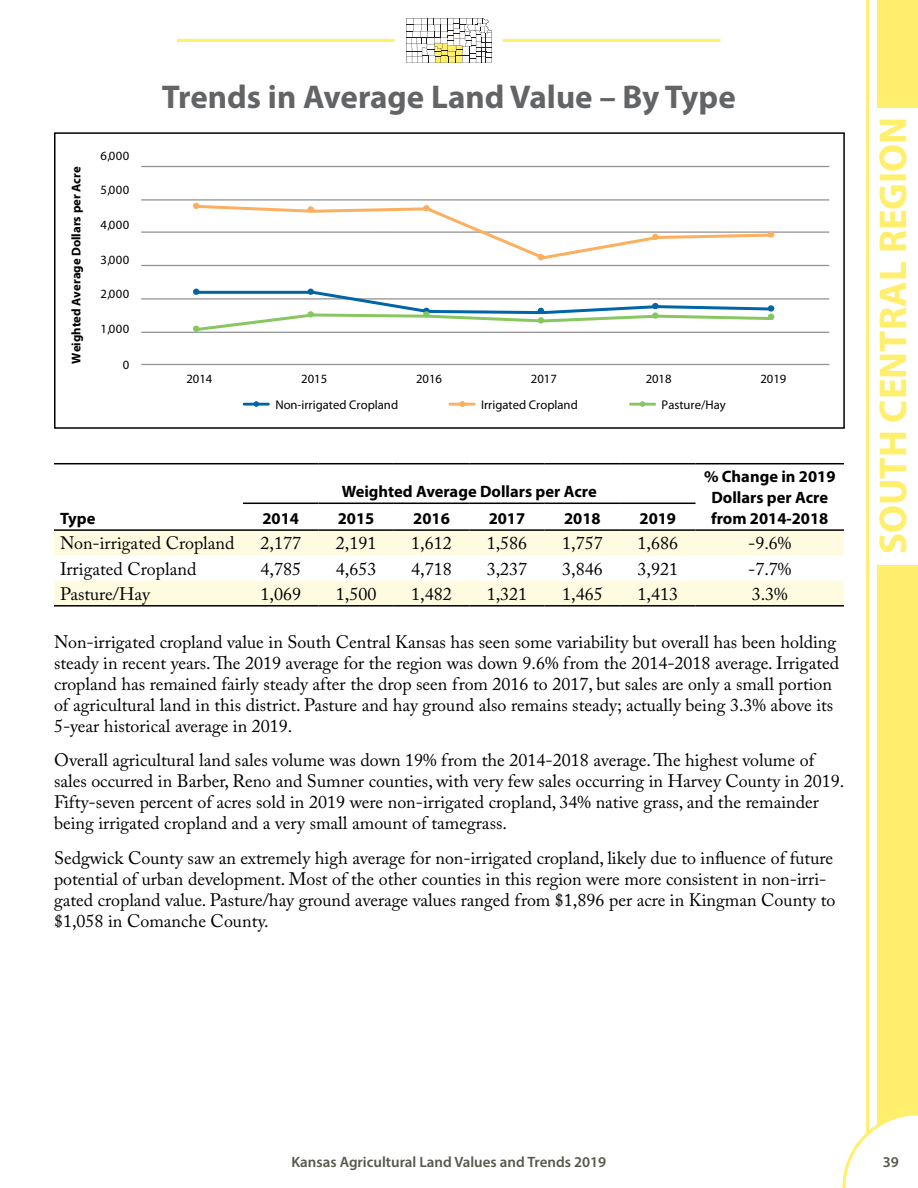
<style>
.page{position:relative;width:918px;height:1188px;background:#fff}
.page>*{position:absolute;margin:0;border:0;box-sizing:border-box;transform-origin:0 0}
.t1{font:700 39px "Myriad Pro";color:#ffef6c}
.t2{font:700 33px "Myriad Pro";color:#636466}
.t3{font:18px/21px "Adobe Caslon Pro";color:#000}
.t4{font:700 16.5px/21px "Myriad Pro";color:#000;text-align:center}
.t5{font:600 15px "Myriad Pro";color:#58574b}
.t6{font:12.6px "Myriad Pro";color:#000}
.t7{font:700 12.6px "Myriad Pro";color:#000}
</style>
<div class="page">
<hr style="left:866px;top:0;width:3px;height:1161px;background:#ffef6c">
<div style="left:877px;top:566px;width:41px;height:622px;background:#ffef6c"></div>
<div style="left:877px;top:0;width:41px;height:108px;background:#ffef6c"></div>
<svg style="left:842px;top:1112px;width:76px;height:76px"></svg>
<svg style="left:406px;top:18px;width:86px;height:45px"></svg>
<hr style="left:177px;top:39px;width:218px;height:3px;background:#ffef6c">
<hr style="left:503px;top:39px;width:218px;height:3px;background:#ffef6c">
<hr style="left:244px;top:403px;width:24px;height:3px;background:#0065a8">
<hr style="left:450px;top:403px;width:24px;height:3px;background:#fbaf5f">
<hr style="left:630px;top:403px;width:25px;height:3px;background:#87c661">
<svg style="left:640px;top:401px;width:5px;height:6px"></svg>
<svg style="left:253px;top:401px;width:6px;height:6px"></svg>
<svg style="left:460px;top:401px;width:5px;height:6px"></svg>
<hr style="left:141px;top:332px;width:688px;height:1px;background:#929191">
<hr style="left:141px;top:298px;width:688px;height:2px;background:#929191">
<hr style="left:141px;top:265px;width:688px;height:1px;background:#929191">
<hr style="left:141px;top:231px;width:688px;height:2px;background:#929191">
<hr style="left:141px;top:199px;width:688px;height:2px;background:#929191">
<hr style="left:141px;top:166px;width:688px;height:1px;background:#929191">
<hr style="left:141px;top:364px;width:688px;height:1px;background:#929191">
<div style="left:193px;top:289px;width:7px;height:6px;border:1px solid #0065a8;border-radius:50%"></div>
<div style="left:193px;top:203px;width:7px;height:6px;border:1px solid #fbaf5f;border-radius:50%"></div>
<svg style="left:194px;top:203px;width:581px;height:58px"></svg>
<div style="left:768px;top:231px;width:6px;height:7px;border:1px solid #fbaf5f;border-radius:50%"></div>
<div style="left:193px;top:326px;width:7px;height:6px;border:1px solid #87c661;border-radius:50%"></div>
<svg style="left:194px;top:289px;width:581px;height:43px"></svg>
<div style="left:54px;top:132px;width:791px;height:297px;border:2px solid #000"></div>
<svg style="left:54px;top:531px;width:790px;height:74px;fill:#fffbe0"></svg>
<hr style="left:243px;top:529px;width:75px;height:2px;background:#000">
<hr style="left:318px;top:529px;width:76px;height:2px;background:#000">
<hr style="left:394px;top:529px;width:75px;height:2px;background:#000">
<hr style="left:469px;top:529px;width:76px;height:2px;background:#000">
<hr style="left:545px;top:529px;width:75px;height:2px;background:#000">
<hr style="left:620px;top:529px;width:76px;height:2px;background:#000">
<hr style="left:54px;top:605px;width:189px;height:2px;background:#000">
<hr style="left:243px;top:605px;width:75px;height:2px;background:#000">
<hr style="left:318px;top:605px;width:76px;height:2px;background:#000">
<hr style="left:394px;top:605px;width:75px;height:2px;background:#000">
<hr style="left:469px;top:605px;width:76px;height:2px;background:#000">
<hr style="left:545px;top:605px;width:75px;height:2px;background:#000">
<hr style="left:620px;top:605px;width:76px;height:2px;background:#000">
<hr style="left:696px;top:605px;width:148px;height:2px;background:#000">
<hr style="left:54px;top:463px;width:189px;height:1px;background:#000">
<hr style="left:54px;top:529px;width:189px;height:2px;background:#000">
<hr style="left:696px;top:463px;width:148px;height:1px;background:#000">
<hr style="left:696px;top:529px;width:148px;height:2px;background:#000">
<hr style="left:243px;top:463px;width:75px;height:1px;background:#000">
<hr style="left:318px;top:463px;width:76px;height:1px;background:#000">
<hr style="left:394px;top:463px;width:75px;height:1px;background:#000">
<hr style="left:469px;top:463px;width:76px;height:1px;background:#000">
<hr style="left:545px;top:463px;width:75px;height:1px;background:#000">
<hr style="left:620px;top:463px;width:76px;height:1px;background:#000">
<hr style="left:243px;top:503px;width:75px;height:1px;background:#000">
<hr style="left:318px;top:503px;width:76px;height:1px;background:#000">
<hr style="left:394px;top:503px;width:75px;height:1px;background:#000">
<hr style="left:469px;top:503px;width:76px;height:1px;background:#000">
<hr style="left:545px;top:503px;width:75px;height:1px;background:#000">
<hr style="left:620px;top:503px;width:76px;height:1px;background:#000">
<p class="t7" style="left:68px;top:364px;width:199px;rotate:-90deg">Weighted Average Dollars per Acre</p>
<p class="t6" style="left:100px;top:148px;width:30px">6,000</p>
<p class="t6" style="left:100px;top:182px;width:30px">5,000</p>
<p class="t6" style="left:100px;top:217px;width:30px">4,000</p>
<p class="t6" style="left:100px;top:252px;width:30px">3,000</p>
<p class="t6" style="left:100px;top:286px;width:30px">2,000</p>
<p class="t6" style="left:100px;top:321px;width:30px">1,000</p>
<p class="t6" style="left:123px;top:357px;width:8px">0</p>
<p class="t4" style="left:60px;top:508px;width:37px">Type</p>
<h2 class="t2" style="left:162px;top:76px;width:575px">Trends in Average Land Value – By Type</h2>
<p class="t6" style="left:186px;top:371px;width:27px">2014</p>
<p class="t6" style="left:301px;top:371px;width:27px">2015</p>
<p class="t6" style="left:416px;top:371px;width:27px">2016</p>
<p class="t6" style="left:531px;top:371px;width:27px">2017</p>
<p class="t6" style="left:646px;top:371px;width:27px">2018</p>
<p class="t6" style="left:760px;top:371px;width:27px">2019</p>
<p class="t6" style="left:275px;top:397px;width:124px">Non-irrigated Cropland</p>
<p class="t6" style="left:481px;top:397px;width:98px">Irrigated Cropland</p>
<p class="t6" style="left:662px;top:397px;width:66px">Pasture/Hay</p>
<p class="t4" style="left:342px;top:481px;width:256px">Weighted Average Dollars per Acre</p>
<p class="t4" style="left:704px;top:466px;width:133px">% Change in 2019<br>Dollars per Acre</p>
<p class="t4" style="left:262px;top:508px;width:38px">2014</p>
<p class="t4" style="left:338px;top:508px;width:38px">2015</p>
<p class="t4" style="left:413px;top:508px;width:38px">2016</p>
<p class="t4" style="left:489px;top:508px;width:38px">2017</p>
<p class="t4" style="left:564px;top:508px;width:38px">2018</p>
<p class="t4" style="left:640px;top:508px;width:38px">2019</p>
<p class="t4" style="left:711px;top:508px;width:119px">from 2014-2018</p>
<p class="t3" style="left:60px;top:533px;width:176px">Non-irrigated Cropland</p>
<p class="t3" style="left:260px;top:533px;width:42px">2,177</p>
<p class="t3" style="left:336px;top:533px;width:42px">2,191</p>
<p class="t3" style="left:411px;top:533px;width:42px">1,612</p>
<p class="t3" style="left:487px;top:533px;width:42px">1,586</p>
<p class="t3" style="left:562px;top:533px;width:42px">1,757</p>
<p class="t3" style="left:638px;top:533px;width:42px">1,686</p>
<p class="t3" style="left:748px;top:533px;width:45px">-9.6%</p>
<p class="t3" style="left:60px;top:558px;width:138px">Irrigated Cropland</p>
<p class="t3" style="left:260px;top:558px;width:42px">4,785</p>
<p class="t3" style="left:336px;top:558px;width:42px">4,653</p>
<p class="t3" style="left:411px;top:558px;width:42px">4,718</p>
<p class="t3" style="left:487px;top:558px;width:42px">3,237</p>
<p class="t3" style="left:562px;top:558px;width:42px">3,846</p>
<p class="t3" style="left:638px;top:558px;width:42px">3,921</p>
<p class="t3" style="left:748px;top:558px;width:45px">-7.7%</p>
<p class="t3" style="left:60px;top:583px;width:92px">Pasture/Hay</p>
<p class="t3" style="left:260px;top:583px;width:42px">1,069</p>
<p class="t3" style="left:336px;top:583px;width:42px">1,500</p>
<p class="t3" style="left:411px;top:583px;width:42px">1,482</p>
<p class="t3" style="left:487px;top:583px;width:42px">1,321</p>
<p class="t3" style="left:562px;top:583px;width:42px">1,465</p>
<p class="t3" style="left:638px;top:583px;width:42px">1,413</p>
<p class="t3" style="left:752px;top:583px;width:38px">3.3%</p>
<p class="t3" style="left:54px;top:631px;width:787px">Non-irrigated cropland value in South Central Kansas has seen some variability but overall has been holding steady in recent years. The 2019 average for the region was down 9.6% from the 2014-2018 average. Irrigated cropland has remained fairly steady after the drop seen from 2016 to 2017, but sales are only a small portion of agricultural land in this district. Pasture and hay ground also remains steady; actually being 3.3% above its 5-year historical average in 2019.</p>
<p class="t3" style="left:54px;top:749px;width:792px">Overall agricultural land sales volume was down 19% from the 2014-2018 average. The highest volume of sales occurred in Barber, Reno and Sumner counties, with very few sales occurring in Harvey County in 2019.<br>Fifty-seven percent of acres sold in 2019 were non-irrigated cropland, 34% native grass, and the remainder being irrigated cropland and a very small amount of tamegrass.</p>
<p class="t3" style="left:54px;top:847px;width:783px">Sedgwick County saw an extremely high average for non-irrigated cropland, likely due to influence of future potential of urban development. Most of the other counties in this region were more consistent in non-irri&shy;gated cropland value. Pasture/hay ground average values ranged from $1,896 per acre in Kingman County to $1,058 in Comanche County.</p>
<h1 class="t1" style="left:868px;top:554px;width:439px;rotate:-90deg">SOUTH CENTRAL REGION</h1>
<p class="t5" style="left:291px;top:1152px;width:316px">Kansas Agricultural Land Values and Trends 2019</p>
<p class="t5" style="left:883px;top:1152px;width:18px">39</p>
</div>
